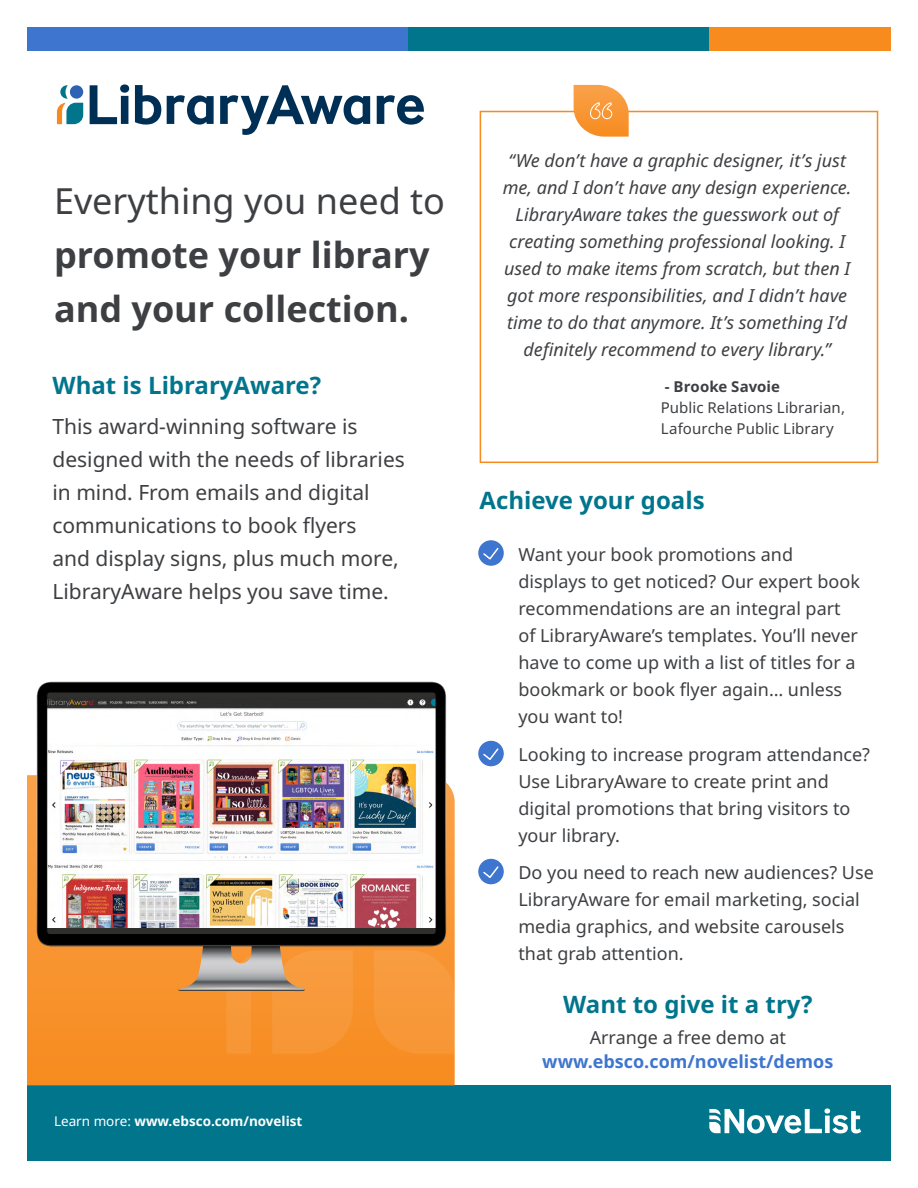
<style>
.page{position:relative;width:918px;height:1188px;background:#fff}
.page>*{position:absolute;margin:0;border:0;box-sizing:border-box;transform-origin:0 0}
.t1{font:700 36px/54px "Noto Sans";color:#3d3f42}
.t2{font:700 24px "Noto Sans";color:#00758c}
.t3{font:21px/33px "Noto Sans";color:#3d3f42}
.t4{font:18px/27px "Noto Sans";color:#3d3f42}
.quote{font:italic 18px/27px "Noto Sans";letter-spacing:-.005em;color:#3d3f42;text-align:center}
.t5{font:700 18px/24px "Noto Sans";color:#3e75ce;text-align:center}
.quote_name{font:15px/21px "Noto Sans";letter-spacing:.005em;color:#3d3f42}
.t6{font:700 13.5px "Noto Sans";color:#fff}
.s1{font-weight:400}
.s2{font-weight:700}
.s3{font-weight:400;color:#3d3f42}
</style>
<div class="page">
<div style="left:27px;top:1085px;width:864px;height:76px;background:#00758c"></div>
<div style="left:583px;top:27px;width:308px;height:24px;background:#f78b1e"></div>
<div style="left:305px;top:27px;width:404px;height:24px;background:#00758c"></div>
<div style="left:27px;top:27px;width:380px;height:24px;background:#3e75ce"></div>
<svg style="left:478px;top:540px;width:26px;height:26px"></svg>
<svg style="left:482px;top:546px;width:18px;height:15px"></svg>
<div style="left:478px;top:741px;width:26px;height:25px;background:#3e75ce;border-radius:50%"></div>
<svg style="left:483px;top:748px;width:16px;height:12px"></svg>
<div style="left:478px;top:859px;width:26px;height:25px;background:#3e75ce;border-radius:50%"></div>
<svg style="left:483px;top:866px;width:16px;height:12px"></svg>
<svg style="left:709px;top:1108px;width:152px;height:25px"></svg>
<svg style="left:90px;top:84px;width:39px;height:40px"></svg>
<svg style="left:135px;top:85px;width:26px;height:40px"></svg>
<svg style="left:167px;top:95px;width:47px;height:30px"></svg>
<svg style="left:377px;top:95px;width:47px;height:30px"></svg>
<svg style="left:57px;top:85px;width:26px;height:39px"></svg>
<div style="left:70px;top:85px;width:13px;height:14px;background:#2d62b5;border-radius:50%"></div>
<svg style="left:220px;top:85px;width:150px;height:50px"></svg>
<div style="left:480px;top:111px;width:398px;height:352px;border:2px solid #f78b1e"></div>
<svg style="left:574px;top:85px;width:55px;height:52px;background:#f9a858"></svg>
<svg style="left:27px;top:775px;width:428px;height:310px;background:#f48f2a"></svg>
<svg style="left:374px;top:950px;width:81px;height:104px;background:#f79839"></svg>
<svg style="left:163px;top:946px;width:190px;height:108px;background:#e69645"></svg>
<img style="left:37px;top:682px;width:409px;height:263px">
<p class="t1" style="left:54px;top:175px;width:392px"><span class="s1">Everything you need to </span>promote your library and your collection.</p>
<h1 class="t2" style="left:52px;top:369px;width:270px">What is LibraryAware?</h1>
<h2 class="t3" style="left:52px;top:410px;width:354px">This award-winning software is designed with the needs of libraries in mind. From emails and digital communications to book flyers<br>and display signs, plus much more, LibraryAware helps you save time.</h2>
<p class="t6" style="left:54px;top:1111px;width:250px"><span class="s1">Learn more:</span> www.ebsco.com/novelist</p>
<h3 class="quote" style="left:503px;top:148px;width:350px">“We don’t have a graphic designer, it’s just me, and I don’t have any design experience.<br>LibraryAware takes the guesswork out of creating something professional looking. I used to make items from scratch, but then I got more responsibilities, and I didn’t have time to do that anymore. It’s something I’d definitely recommend to every library.”</h3>
<p class="quote_name" style="left:661px;top:376px;width:186px"><span class="s2">- Brooke Savoie<br></span>Public Relations Librarian,<br>Lafourche Public Library</p>
<h1 class="t2" style="left:480px;top:483px;width:226px">Achieve your goals</h1>
<p class="t4" style="left:518px;top:542px;width:343px">Want your book promotions and displays to get noticed? Our expert book recommendations are an integral part of LibraryAware’s templates. You’ll never have to come up with a list of titles for a bookmark or book flyer again… unless you want to!</p>
<p class="t4" style="left:518px;top:741px;width:353px">Looking to increase program attendance?<br>Use LibraryAware to create print and digital promotions that bring visitors to your library.</p>
<p class="t4" style="left:518px;top:860px;width:357px">Do you need to reach new audiences? Use LibraryAware for email marketing, social media graphics, and website carousels that grab attention.</p>
<h1 class="t2" style="left:563px;top:988px;width:251px">Want to give it a try?</h1>
<p class="t5" style="left:542px;top:1026px;width:293px"><span class="s3">Arrange a free demo at </span>www.ebsco.com/novelist/demos</p>
</div>
